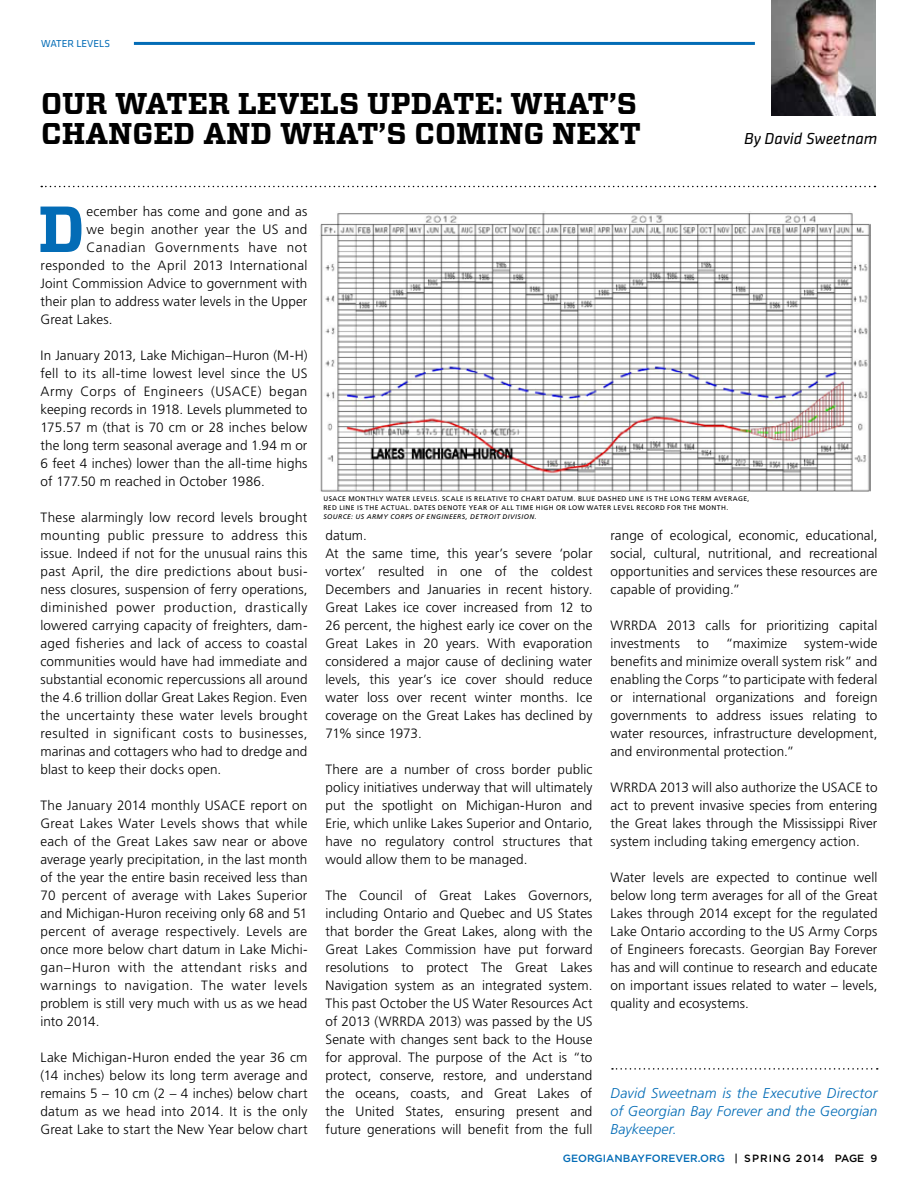
<style>
.page{position:relative;width:918px;height:1188px;background:#fff}
.page>*{position:absolute;margin:0;border:0;box-sizing:border-box;transform-origin:0 0}
.t1{font:700 64.95px "Vitesse";color:#036cb6}
.t2{font:700 30px/30px "Vitesse";color:#000}
.t3{font:italic 16.5px "Klavika";color:#000}
.t4{font:italic 300 14.25px/18px "Frutiger LT Std";letter-spacing:.015em;color:#036cb6;text-align:justify}
.t5{font:300 13.5px/18px "Frutiger LT Std";letter-spacing:.01em;color:#000;text-align:justify}
.t6{font:300 13.5px "Frutiger LT Std";letter-spacing:.03em;color:#000}
.t7{font:300 13.5px "Frutiger LT Std";letter-spacing:.045em;color:#000}
.t8{font:500 10.5px "Gotham";color:#036cb6}
.t9{font:500 10.5px "Gotham";letter-spacing:.1em;color:#000}
.t10{font:10.5px "Klavika";color:#036cb6}
.t11{font:6.75px "Frutiger LT Std";letter-spacing:.07em;color:#000}
.t12{font:italic 6.75px "Frutiger LT Std";letter-spacing:.07em;color:#000}
</style>
<div class="page">
<svg style="left:41px;top:186px;width:834px;height:1px"></svg>
<hr style="left:134px;top:42px;width:621px;height:3px;background:#036cb6">
<img style="left:771px;top:0;width:104px;height:115px">
<img style="left:320px;top:213px;width:551px;height:278px">
<svg style="left:612px;top:1068px;width:266px;height:2px"></svg>
<p class="t10" style="left:41px;top:38px;width:70px">WATER LEVELS</p>
<h2 class="t2" style="left:41px;top:89px;width:594px">OUR WATER LEVELS UPDATE: WHAT’S<br>CHANGED AND WHAT’S COMING</h2>
<h2 class="t2" style="left:552px;top:119px;width:90px">NEXT</h2>
<p class="t3" style="left:744px;top:130px;width:135px">By David Sweetnam</p>
<h1 class="t1" style="left:38px;top:186px;width:42px">D</h1>
<p class="t5" style="left:87px;top:203px;width:222px">ecember has come and gone and as</p>
<p class="t5" style="left:87px;top:221px;width:222px">we begin another year the US and</p>
<p class="t7" style="left:87px;top:240px;width:222px">Canadian Governments have not</p>
<p class="t6" style="left:40px;top:258px;width:269px">responded to the April 2013 International</p>
<p class="t5" style="left:40px;top:275px;width:268px">Joint Commission Advice to government with</p>
<p class="t5" style="left:40px;top:293px;width:268px">their plan to address water levels in the Upper</p>
<p class="t5" style="left:40px;top:311px;width:74px">Great Lakes.</p>
<p class="t5" style="left:40px;top:347px;width:269px">In January 2013, Lake Michigan–Huron (M-H) fell to its all-time lowest level since the US Army Corps of Engineers (USACE) began keeping records in 1918. Levels plummeted to 175.57 m (that is 70 cm or 28 inches below the long term seasonal average and 1.94 m or 6 feet 4 inches) lower than the all-time highs of 177.50 m reached in October 1986.</p>
<p class="t5" style="left:40px;top:508px;width:269px">These alarmingly low record levels brought mounting public pressure to address this issue. Indeed if not for the unusual rains this past April, the dire predictions about busi&shy;ness closures, suspension of ferry operations, diminished power production, drastically lowered carrying capacity of freighters, dam&shy;aged fisheries and lack of access to coastal communities would have had immediate and substantial economic repercussions all around the 4.6 trillion dollar Great Lakes Region. Even the uncertainty these water levels brought resulted in significant costs to businesses, marinas and cottagers who had to dredge and blast to keep their docks open.</p>
<p class="t5" style="left:40px;top:796px;width:269px">The January 2014 monthly USACE report on Great Lakes Water Levels shows that while each of the Great Lakes saw near or above average yearly precipitation, in the last month of the year the entire basin received less than 70 percent of average with Lakes Superior and Michigan-Huron receiving only 68 and 51 percent of average respectively. Levels are once more below chart datum in Lake Michi&shy;gan–Huron with the attendant risks and warnings to navigation. The water levels problem is still very much with us as we head into 2014.</p>
<p class="t5" style="left:40px;top:1048px;width:269px">Lake Michigan-Huron ended the year 36 cm (14 inches) below its long term average and remains 5 – 10 cm (2 – 4 inches) below chart datum as we head into 2014. It is the only Great Lake to start the New Year below chart</p>
<p class="t11" style="left:323px;top:495px;width:107px">USACE MO NTHLY WATE R LEVELS</p>
<p class="t11" style="left:438px;top:495px;width:14px">. SCALE</p>
<p class="t11" style="left:466px;top:495px;width:18px">IS RELA</p>
<p class="t11" style="left:492px;top:495px;width:96px">TIVE TO CHART DATUM . BLUE</p>
<p class="t11" style="left:598px;top:495px;width:6px">DAS</p>
<p class="t11" style="left:612px;top:495px;width:127px">HED LINE IS THE LONG TERM AVERAGE</p>
<p class="t11" style="left:748px;top:495px;width:3px">,</p>
<p class="t11" style="left:323px;top:504px;width:77px">RED LINE IS THE ACTUAL</p>
<p class="t11" style="left:409px;top:504px;width:97px">. DATES DE NOTE YEAR OF ALL</p>
<p class="t11" style="left:516px;top:504px;width:59px">TIME HIGH OR LOW</p>
<p class="t11" style="left:587px;top:504px;width:60px">WATER LEVEL RECO</p>
<p class="t11" style="left:655px;top:504px;width:74px">RD FOR THE MONTH.</p>
<p class="t12" style="left:323px;top:513px;width:215px">SOURCE: US ARMY CORPS OF ENGINEERS, DETROIT DIVISION.</p>
<p class="t5" style="left:325px;top:526px;width:269px;text-align:left">datum.<br>At the same time, this year’s severe ‘polar vortex’ resulted in one of the coldest Decembers and Januaries in recent history.<br>Great Lakes ice cover increased from 12 to 26 percent, the highest early ice cover on the Great Lakes in 20 years. With evaporation considered a major cause of declining water levels, this year’s ice cover should reduce water loss over recent winter months. Ice coverage on the Great Lakes has declined by 71% since 1973.</p>
<p class="t5" style="left:325px;top:760px;width:269px">There are a number of cross border public policy initiatives underway that will ultimately put the spotlight on Michigan-Huron and Erie, which unlike Lakes Superior and Ontario, have no regulatory control structures that would allow them to be managed.</p>
<p class="t5" style="left:325px;top:886px;width:269px">The Council of Great Lakes Governors, including Ontario and Quebec and US States that border the Great Lakes, along with the Great Lakes Commission have put forward resolutions to protect The Great Lakes Navigation system as an integrated system.<br>This past October the US Water Resources Act of 2013 (WRRDA 2013) was passed by the US Senate with changes sent back to the House for approval. The purpose of the Act is “to protect, conserve, restore, and understand the oceans, coasts, and Great Lakes of the United States, ensuring present and future generations will benefit from the full</p>
<p class="t5" style="left:610px;top:526px;width:269px">range of ecological, economic, educational, social, cultural, nutritional, and recreational opportunities and services these resources are capable of providing.”</p>
<p class="t5" style="left:610px;top:616px;width:268px">WRRDA 2013 calls for prioritizing capital investments</p>
<p class="t5" style="left:610px;top:634px;width:269px;text-indent:194px">system-wide benefits and minimize overall system risk” and enabling the Corps “to participate with federal or international organizations and foreign governments to address issues relating to water resources, infrastructure development, and environmental protection.”</p>
<p class="t5" style="left:610px;top:778px;width:269px">WRRDA 2013 will also authorize the USACE to act to prevent invasive species from entering the Great lakes through the Mississippi River system including taking emergency action.</p>
<p class="t5" style="left:610px;top:868px;width:269px">Water levels are expected to continue well below long term averages for all of the Great Lakes through 2014 except for the regulated Lake Ontario according to the US Army Corps of Engineers forecasts. Georgian Bay Forever has and will continue to research and educate on important issues related to water – levels, quality and ecosystems.</p>
<p class="t5" style="left:697px;top:634px;width:13px">to</p>
<p class="t5" style="left:726px;top:634px;width:63px">“maximize</p>
<p class="t4" style="left:610px;top:1084px;width:269px">David Sweetnam is the Executive Director of Georgian Bay Forever and the Georgian Baykeeper.</p>
<p class="t8" style="left:563px;top:1151px;width:32px">GEORGIAN</p>
<p class="t8" style="left:623px;top:1151px;width:95px">BAYFOREVER.ORG</p>
<p class="t9" style="left:735px;top:1151px;width:144px">| SPRING 2014 PAGE 9</p>
</div>
